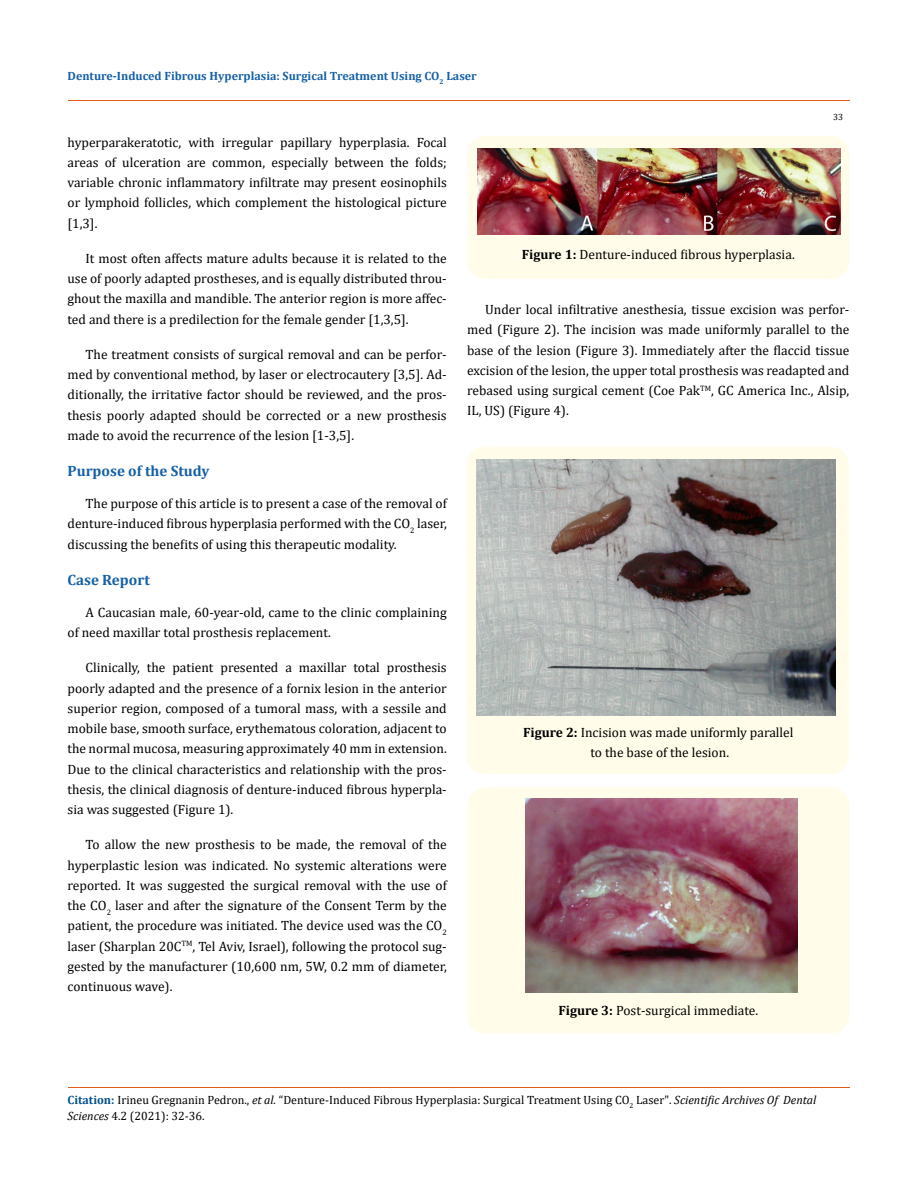
<style>
.page{position:relative;width:917px;height:1188px;background:#fff}
.page>*{position:absolute;margin:0;border:0;box-sizing:border-box;transform-origin:0 0}
.t1{font:700 15px "Cambria";color:#1560a6}
.t2{font:13.5px/20.2px "Cambria";color:#000;text-align:justify}
.t3{font:12px/16.5px "Cambria";color:#000}
.t4{font:700 12px "Cambria";color:#1560a6}
.t5{font:9px "Cambria";color:#000}
.s1{font-weight:700}
.s2{font-weight:700;color:#035089}
.s3{font-style:italic}
</style>
<div class="page">
<hr style="left:68px;top:101px;width:781px;height:1px;background:#e05d1a">
<div style="left:467px;top:136px;width:382px;height:143px;background:#fffde9;border-radius:18px"></div>
<img style="left:477px;top:149px;width:363px;height:85px">
<div style="left:466px;top:447px;width:382px;height:327px;background:#fffde9;border-radius:18px"></div>
<img style="left:477px;top:460px;width:358px;height:255px">
<div style="left:467px;top:788px;width:382px;height:246px;background:#fffde9;border-radius:18px"></div>
<img style="left:525px;top:799px;width:272px;height:194px">
<hr style="left:68px;top:1088px;width:781px;height:1px;background:#e05d1a">
<p class="t4" style="left:68px;top:68px;width:411px">Denture-Induced Fibrous Hyperplasia: Surgical Treatment Using CO<sub>2</sub> Laser</p>
<p class="t5" style="left:833px;top:112px;width:11px">33</p>
<p class="t2" style="left:68px;top:132px;width:381px">hyperparakeratotic, with irregular papillary hyperplasia. Focal areas of ulceration are common, especially between the folds; variable chronic inflammatory infiltrate may present eosinophils or lymphoid follicles, which complement the histological picture [1,3].</p>
<p class="t2" style="left:68px;top:248px;width:381px;text-indent:18px">It most often affects mature adults because it is related to the use of poorly adapted prostheses, and is equally distributed throu&shy;ghout the maxilla and mandible. The anterior region is more affec&shy;ted and there is a predilection for the female gender [1,3,5].</p>
<p class="t2" style="left:67px;top:344px;width:381px;text-indent:18px">The treatment consists of surgical removal and can be perfor&shy;med by conventional method, by laser or electrocautery [3,5]. Ad&shy;ditionally, the irritative factor should be reviewed, and the pros&shy;thesis poorly adapted should be corrected or a new prosthesis made to avoid the recurrence of the lesion [1-3,5].</p>
<p class="t1" style="left:68px;top:460px;width:143px">Purpose of the Study</p>
<p class="t2" style="left:67px;top:493px;width:381px;text-indent:18px">The purpose of this article is to present a case of the removal of denture-induced fibrous hyperplasia performed with the CO<sub>2</sub> laser, discussing the benefits of using this therapeutic modality.</p>
<p class="t1" style="left:68px;top:569px;width:84px">Case Report</p>
<p class="t2" style="left:68px;top:602px;width:381px;text-indent:18px">A Caucasian male, 60-year-old, came to the clinic complaining of need maxillar total prosthesis replacement.</p>
<p class="t2" style="left:68px;top:658px;width:381px;text-indent:18px">Clinically, the patient presented a maxillar total prosthesis poorly adapted and the presence of a fornix lesion in the anterior superior region, composed of a tumoral mass, with a sessile and mobile base, smooth surface, erythematous coloration, adjacent to the normal mucosa, measuring approximately 40 mm in extension.<br>Due to the clinical characteristics and relationship with the pros&shy;thesis, the clinical diagnosis of denture-induced fibrous hyperpla&shy;sia was suggested (Figure 1).</p>
<p class="t2" style="left:67px;top:835px;width:381px;text-indent:18px">To allow the new prosthesis to be made, the removal of the hyperplastic lesion was indicated. No systemic alterations were reported. It was suggested the surgical removal with the use of the CO<sub>2</sub> laser and after the signature of the Consent Term by the patient, the procedure was initiated. The device used was the CO<sub>2 </sub>laser (Sharplan 20C<sup>TM</sup>, Tel Aviv, Israel), following the protocol sug&shy;gested by the manufacturer (10,600 nm, 5W, 0.2 mm of diameter, continuous wave).</p>
<p class="t2" style="left:522px;top:244px;width:274px"><span class="s1">Figure 1:</span> Denture-induced fibrous hyperplasia.</p>
<p class="t2" style="left:467px;top:299px;width:384px;text-indent:18px">Under local infiltrative anesthesia, tissue excision was perfor&shy;med (Figure 2). The incision was made uniformly parallel to the base of the lesion (Figure 3). Immediately after the flaccid tissue excision of the lesion, the upper total prosthesis was readapted and rebased using surgical cement (Coe Pak<sup>TM</sup>, GC America Inc., Alsip, IL, US) (Figure 4).</p>
<p class="t2" style="left:523px;top:722px;width:272px;text-align:center"><span class="s1">Figure 2:</span> Incision was made uniformly parallel to the base of the lesion.</p>
<p class="t2" style="left:558px;top:1000px;width:201px"><span class="s1">Figure 3:</span> Post-surgical immediate.</p>
<p class="t3" style="left:68px;top:1091px;width:750px"><span class="s2">Citation:</span> Irineu Gregnanin Pedron., <span class="s3">et al.</span> “Denture-Induced Fibrous Hyperplasia: Surgical Treatment Using CO<sub>2</sub> Laser". <span class="s3">Scientific Archives Of Dental<br>Sciences</span> 4.2 (2021): 32-36.</p>
</div>
